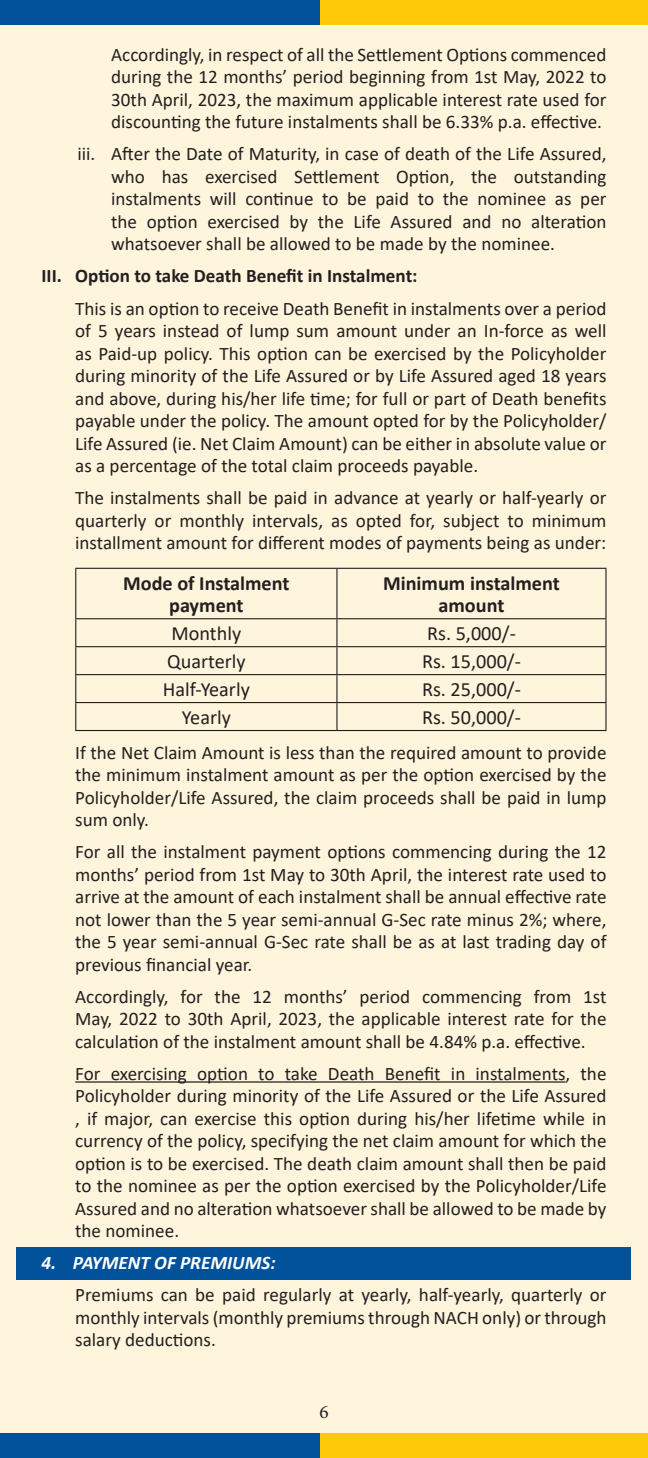
<style>
.page{position:relative;width:648px;height:1458px;background:#fef5dc}
.page>*{position:absolute;margin:0;border:0;box-sizing:border-box;transform-origin:0 0}
.t1{font:20.25px "Calibri";color:#231f20}
.t2{font:700 20.25px/22.5px "Calibri";color:#231f20;text-align:center}
.t3{font:19.12px/22.5px "Calibri";color:#231f20;text-align:justify}
.t4{font:700 19.12px "Calibri";color:#231f20}
.t5{font:italic 700 19.12px "Calibri";color:#fff}
.t6{font:19.12px "Minion Pro";color:#231f20}
</style>
<div class="page">
<div style="left:0;top:0;width:321px;height:25px;background:#01519b"></div>
<div style="left:321px;top:0;width:327px;height:25px;background:#feca0a"></div>
<div style="left:0;top:1433px;width:321px;height:25px;background:#01519b"></div>
<div style="left:321px;top:1433px;width:327px;height:25px;background:#feca0a"></div>
<div style="left:17px;top:1247px;width:614px;height:33px;background:#01519b"></div>
<hr style="left:75px;top:1081px;width:491px;height:2px;background:#231f20">
<hr style="left:75px;top:568px;width:262px;height:1px;background:#231f20">
<hr style="left:75px;top:569px;width:1px;height:49px;background:#231f20">
<hr style="left:337px;top:568px;width:270px;height:1px;background:#231f20">
<hr style="left:605px;top:569px;width:2px;height:49px;background:#231f20">
<hr style="left:605px;top:619px;width:2px;height:27px;background:#231f20">
<hr style="left:605px;top:647px;width:2px;height:27px;background:#231f20">
<hr style="left:605px;top:675px;width:2px;height:27px;background:#231f20">
<svg style="left:75px;top:619px;width:1px;height:111px"></svg>
<hr style="left:605px;top:703px;width:2px;height:27px;background:#231f20">
<hr style="left:75px;top:730px;width:262px;height:1px;background:#231f20">
<hr style="left:337px;top:730px;width:270px;height:1px;background:#231f20">
<hr style="left:336px;top:569px;width:2px;height:49px;background:#231f20">
<hr style="left:75px;top:618px;width:262px;height:1px;background:#231f20">
<hr style="left:337px;top:618px;width:270px;height:1px;background:#231f20">
<hr style="left:336px;top:619px;width:2px;height:27px;background:#231f20">
<hr style="left:75px;top:646px;width:262px;height:1px;background:#231f20">
<hr style="left:337px;top:646px;width:270px;height:1px;background:#231f20">
<hr style="left:336px;top:647px;width:2px;height:27px;background:#231f20">
<hr style="left:75px;top:674px;width:262px;height:1px;background:#231f20">
<hr style="left:337px;top:674px;width:270px;height:1px;background:#231f20">
<hr style="left:336px;top:675px;width:2px;height:27px;background:#231f20">
<hr style="left:75px;top:702px;width:262px;height:1px;background:#231f20">
<hr style="left:337px;top:702px;width:270px;height:1px;background:#231f20">
<hr style="left:336px;top:703px;width:2px;height:27px;background:#231f20">
<p class="t3" style="left:111px;top:43px;width:497px">Accordingly, in respect of all the Settlement Options commenced during the 12 months’ period beginning from 1st May, 2022 to 30th April, 2023, the maximum applicable interest rate used for discounting the future instalments shall be 6.33% p.a. effective.</p>
<p class="t3" style="left:111px;top:142px;width:497px;text-indent:-34px">iii. After the Date of Maturity, in case of death of the Life Assured, who has exercised Settlement Option, the outstanding instalments will continue to be paid to the nominee as per the option exercised by the Life Assured and no alteration whatsoever shall be allowed to be made by the nominee.</p>
<p class="t4" style="left:41px;top:264px;width:378px">III. Option to take Death Benefit in Instalment:</p>
<p class="t3" style="left:75px;top:296px;width:533px">This is an option to receive Death Benefit in instalments over a period of 5 years instead of lump sum amount under an In-force as well as Paid-up policy. This option can be exercised by the Policyholder during minority of the Life Assured or by Life Assured aged 18 years and above, during his/her life time; for full or part of Death benefits payable under the policy. The amount opted for by the Policyholder/ Life Assured (ie. Net Claim Amount) can be either in absolute value or as a percentage of the total claim proceeds payable.</p>
<p class="t3" style="left:75px;top:486px;width:533px">The instalments shall be paid in advance at yearly or half-yearly or quarterly or monthly intervals, as opted for, subject to minimum installment amount for different modes of payments being as under:</p>
<p class="t2" style="left:123px;top:572px;width:168px">Mode of Instalment payment</p>
<p class="t2" style="left:383px;top:572px;width:178px">Minimum instalment amount</p>
<p class="t1" style="left:172px;top:620px;width:71px">Monthly</p>
<p class="t1" style="left:427px;top:620px;width:90px">Rs. 5,000/-</p>
<p class="t1" style="left:167px;top:647px;width:80px">Quarterly</p>
<p class="t1" style="left:422px;top:647px;width:101px">Rs. 15,000/-</p>
<p class="t1" style="left:163px;top:675px;width:88px">Half-Yearly</p>
<p class="t1" style="left:422px;top:675px;width:101px">Rs. 25,000/-</p>
<p class="t1" style="left:182px;top:703px;width:51px">Yearly</p>
<p class="t1" style="left:422px;top:703px;width:101px">Rs. 50,000/-</p>
<p class="t3" style="left:75px;top:741px;width:533px">If the Net Claim Amount is less than the required amount to provide the minimum instalment amount as per the option exercised by the Policyholder/Life Assured, the claim proceeds shall be paid in lump sum only.</p>
<p class="t3" style="left:75px;top:840px;width:533px">For all the instalment payment options commencing during the 12 months’ period from 1st May to 30th April, the interest rate used to arrive at the amount of each instalment shall be annual effective rate not lower than the 5 year semi-annual G-Sec rate minus 2%; where, the 5 year semi-annual G-Sec rate shall be as at last trading day of previous financial year.</p>
<p class="t3" style="left:75px;top:985px;width:533px">Accordingly, for the 12 months’ period commencing from 1st May, 2022 to 30th April, 2023, the applicable interest rate for the calculation of the instalment amount shall be 4.84% p.a. effective.</p>
<p class="t3" style="left:75px;top:1062px;width:533px">For exercising option to take Death Benefit in instalments, the Policyholder during minority of the Life Assured or the Life Assured , if major, can exercise this option during his/her lifetime while in currency of the policy, specifying the net claim amount for which the option is to be exercised. The death claim amount shall then be paid to the nominee as per the option exercised by the Policyholder/Life Assured and no alteration whatsoever shall be allowed to be made by the nominee.</p>
<p class="t5" style="left:41px;top:1251px;width:236px">4. PAYMENT OF PREMIUMS:</p>
<p class="t3" style="left:75px;top:1283px;width:533px">Premiums can be paid regularly at yearly, half-yearly, quarterly or monthly intervals (monthly premiums through NACH only) or through salary deductions.</p>
<p class="t6" style="left:319px;top:1399px;width:11px">6</p>
</div>
